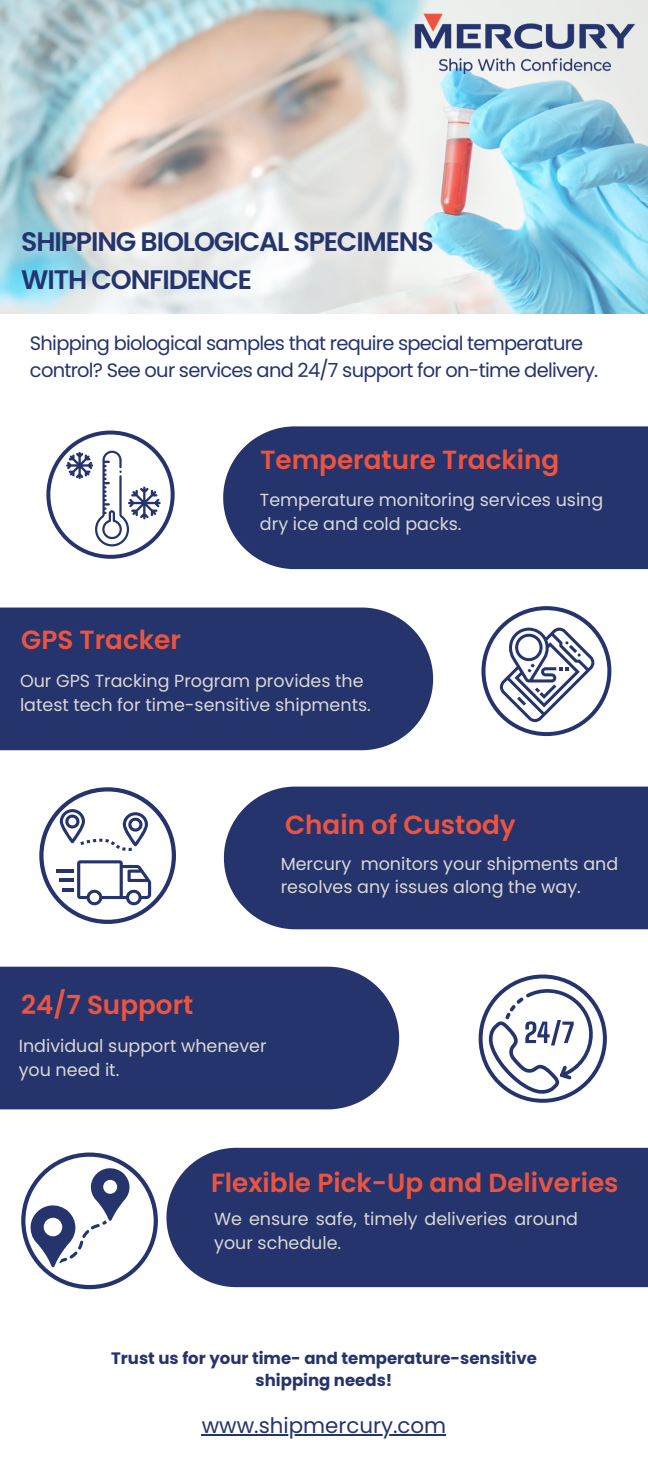
<style>
.page{position:relative;width:648px;height:1458px;background:#fff}
.page>*{position:absolute;margin:0;border:0;box-sizing:border-box;transform-origin:0 0}
.t1{font:600 26.78px/37.1px "Poppins";letter-spacing:-.04em;color:#25346d}
.t2{font:600 26.32px "Poppins";color:#ed5440}
.t3{font:21.38px "Poppins";color:#25346d}
.t4{font:19.35px/27px "Poppins";letter-spacing:-.04em;color:#25346d}
.t5{font:17.55px/23.4px "Poppins";color:#d9d9d6}
.t6{font:700 16.43px/22.5px "Poppins";color:#25346d;text-align:center}
</style>
<div class="page">
<img style="left:0;top:0;width:648px;height:313px">
<img style="left:413px;top:11px;width:223px;height:67px">
<div style="left:223px;top:426px;width:425px;height:143px;background:#25346d"></div>
<div style="left:0;top:608px;width:433px;height:142px;background:#25346d"></div>
<div style="left:224px;top:787px;width:424px;height:142px;background:#25346d"></div>
<div style="left:0;top:967px;width:399px;height:142px;background:#25346d"></div>
<div style="left:166px;top:1148px;width:482px;height:139px;background:#25346d"></div>
<svg style="left:481px;top:606px;width:130px;height:130px"></svg>
<svg style="left:46px;top:431px;width:129px;height:128px"></svg>
<svg style="left:39px;top:787px;width:137px;height:137px"></svg>
<svg style="left:479px;top:975px;width:128px;height:128px"></svg>
<svg style="left:21px;top:1153px;width:137px;height:136px"></svg>
<hr style="left:202px;top:1434px;width:244px;height:2px;background:#25346d">
<h1 class="t1" style="left:21px;top:224px;width:414px">SHIPPING BIOLOGICAL SPECIMENS<br>WITH CONFIDENCE</h1>
<p class="t4" style="left:30px;top:330px;width:570px">Shipping biological samples that require special temperature control? See our services and 24/7 support for on-time delivery.</p>
<h2 class="t2" style="left:21px;top:621px;width:161px">GPS Tracker</h2>
<h2 class="t2" style="left:260px;top:441px;width:300px">Temperature Tracking</h2>
<p class="t5" style="left:260px;top:489px;width:345px">Temperature monitoring services using dry ice and cold packs.</p>
<p class="t5" style="left:20px;top:668px;width:352px;line-height:24.1px">Our GPS Tracking Program provides the latest tech for time-sensitive shipments.</p>
<h2 class="t2" style="left:285px;top:806px;width:232px">Chain of Custody</h2>
<p class="t5" style="left:281px;top:852px;width:339px">Mercury monitors your shipments and resolves any issues along the way.</p>
<h2 class="t2" style="left:21px;top:986px;width:174px">24/7 Support</h2>
<p class="t5" style="left:19px;top:1033px;width:249px;line-height:24.1px">Individual support whenever you need it.</p>
<h2 class="t2" style="left:211px;top:1165px;width:409px">Flexible Pick-Up and Deliveries</h2>
<p class="t5" style="left:214px;top:1207px;width:365px">We ensure safe, timely deliveries around your schedule.</p>
<p class="t6" style="left:111px;top:1347px;width:427px">Trust us for your time- and temperature-sensitive shipping needs!</p>
<p class="t3" style="left:202px;top:1410px;width:246px">www.shipmercury.com</p>
</div>
